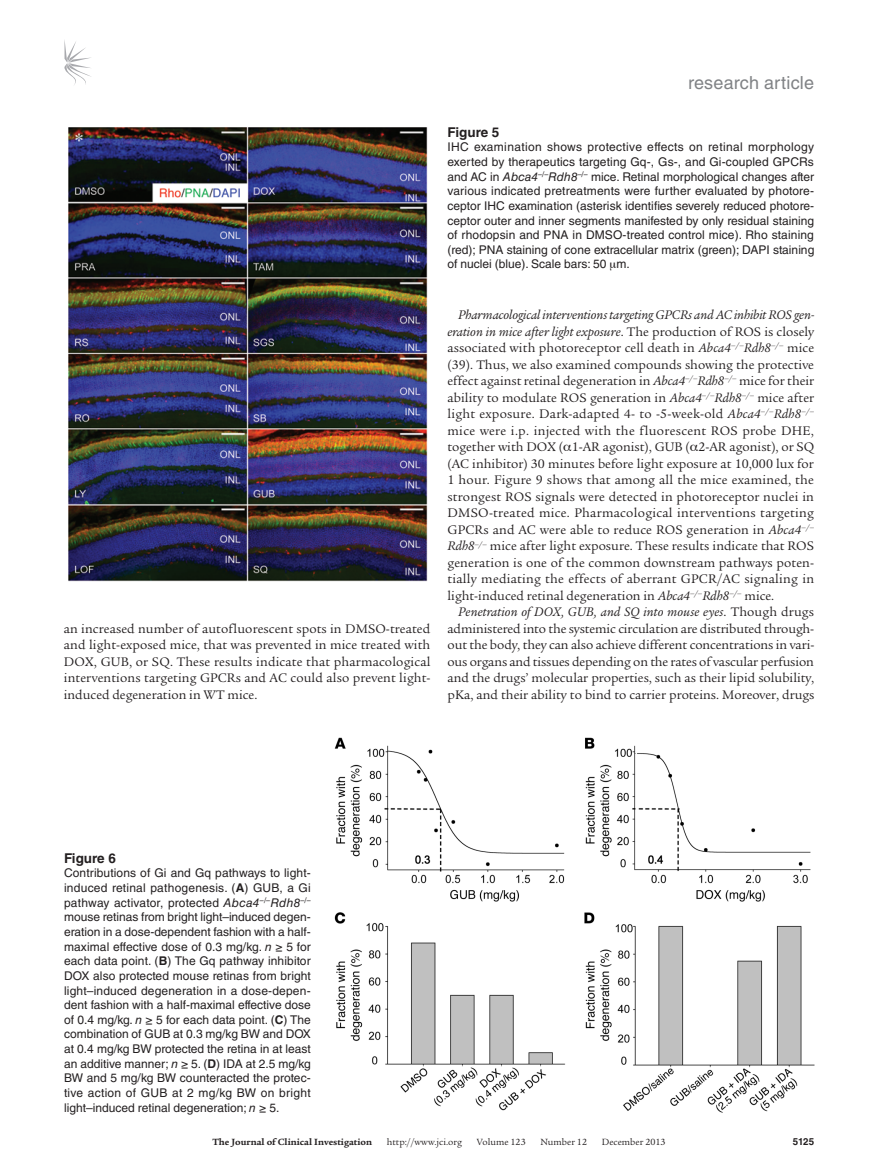
<style>
.page{position:relative;width:878px;height:1175px;background:#fff}
.page>*{position:absolute;margin:0;border:0;box-sizing:border-box;transform-origin:0 0}
.t1{font:18px "Helvetica LT Std";letter-spacing:.01em;color:#808285}
.t2{font:13.5px/16.5px "Legacy Serif Std";color:#231f20;text-align:justify}
.t3{font:700 13.5px "Helvetica LT Std";color:#231f20}
.t4{font:12px/14.7px "Helvetica LT Std";color:#231f20;text-align:justify}
.t5{font:9.75px "Legacy Serif Std";color:#231f20}
.t6{font:700 9.75px "Legacy Serif Std";color:#231f20}
.t7{font:700 9.75px "Helvetica LT Std";color:#231f20}
.s1{font-style:italic}
.s2{font-weight:700}
</style>
<div class="page">
<svg style="left:64px;top:40px;width:27px;height:45px"></svg>
<img style="left:68px;top:127px;width:360px;height:455px">
<img style="left:334px;top:737px;width:481px;height:376px">
<h1 class="t1" style="left:688px;top:73px;width:127px">research article</h1>
<p class="t2" style="left:64px;top:620px;width:368px">an increased number of autofluorescent spots in DMSO-treated and light-exposed mice, that was prevented in mice treated with DOX, GUB, or SQ. These results indicate that pharmacological interventions targeting GPCRs and AC could also prevent light&shy;induced degeneration in WT mice.</p>
<p class="t3" style="left:447px;top:124px;width:53px">Figure 5</p>
<p class="t4" style="left:447px;top:140px;width:368px">IHC examination shows protective effects on retinal morphology exerted by therapeutics targeting Gq-, Gs-, and Gi-coupled GPCRs and AC in <span class="s1">Abca4</span><sup>–/–</sup><span class="s1">Rdh8</span><sup>–/–</sup> mice. Retinal morphological changes after various indicated pretreatments were further evaluated by photore&shy;ceptor IHC examination (asterisk identifies severely reduced photore&shy;ceptor outer and inner segments manifested by only residual staining of rhodopsin and PNA in DMSO-treated control mice). Rho staining (red); PNA staining of cone extracellular matrix (green); DAPI staining of nuclei (blue). Scale bars: 50 m.</p>
<p class="t2" style="left:447px;top:307px;width:368px;text-indent:11px"><span class="s1">Pharmacological interventions targeting GPCRs and AC inhibit ROS gen&shy;eration in mice after light exposure</span>. The production of ROS is closely associated with photoreceptor cell death in <span class="s1">Abca4</span><sup>–/–</sup><span class="s1">Rdh8</span><sup>–/–</sup> mice (39). Thus, we also examined compounds showing the protective effect against retinal degeneration in <span class="s1">Abca4</span><sup>–/–</sup><span class="s1">Rdh8</span><sup>–/–</sup> mice for their ability to modulate ROS generation in <span class="s1">Abca4</span><sup>–/–</sup><span class="s1">Rdh8</span><sup>–/–</sup> mice after light exposure. Dark-adapted 4- to -5-week-old <span class="s1">Abca4</span><sup>–/–</sup><span class="s1">Rdh8</span><sup>–/– </sup>mice were i.p. injected with the fluorescent ROS probe DHE, together with DOX ( 1-AR agonist), GUB ( 2-AR agonist), or SQ (AC inhibitor) 30 minutes before light exposure at 10,000 lux for 1 hour. Figure 9 shows that among all the mice examined, the strongest ROS signals were detected in photoreceptor nuclei in DMSO-treated mice. Pharmacological interventions targeting GPCRs and AC were able to reduce ROS generation in <span class="s1">Abca4</span><sup>–/– </sup><span class="s1">Rdh8</span><sup>–/–</sup> mice after light exposure. These results indicate that ROS generation is one of the common downstream pathways poten&shy;tially mediating the effects of aberrant GPCR/AC signaling in light-induced retinal degeneration in <span class="s1">Abca4</span><sup>–/–</sup><span class="s1">Rdh8</span><sup>–/–</sup> mice.</p>
<p class="t2" style="left:447px;top:604px;width:368px;text-indent:11px"><span class="s1">Penetration of DOX, GUB, and SQ into mouse eyes</span>. Though drugs administered into the systemic circulation are distributed through&shy;out the body, they can also achieve different concentrations in vari&shy;ous organs and tissues depending on the rates of vascular perfusion and the drugs’ molecular properties, such as their lipid solubility, pKa, and their ability to bind to carrier proteins. Moreover, drugs</p>
<p class="t3" style="left:64px;top:849px;width:53px">Figure 6</p>
<p class="t4" style="left:64px;top:866px;width:248px">Contributions of Gi and Gq pathways to light&shy;induced retinal pathogenesis. (<span class="s2">A</span>) GUB, a Gi pathway activator, protected <span class="s1">Abca4</span><sup>–/–</sup><span class="s1">Rdh8</span><sup>–/– </sup>mouse retinas from bright light–induced degen&shy;eration in a dose-dependent fashion with a half&shy;maximal effective dose of 0.3 mg/kg. <span class="s1">n</span> ≥ 5 for each data point. (<span class="s2">B</span>) The Gq pathway inhibitor DOX also protected mouse retinas from bright light–induced degeneration in a dose-depen&shy;dent fashion with a half-maximal effective dose of 0.4 mg/kg. <span class="s1">n</span> ≥ 5 for each data point. (<span class="s2">C</span>) The combination of GUB at 0.3 mg/kg BW and DOX at 0.4 mg/kg BW protected the retina in at least an additive manner; <span class="s1">n</span> ≥ 5. (<span class="s2">D</span>) IDA at 2.5 mg/kg BW and 5 mg/kg BW counteracted the protec&shy;tive action of GUB at 2 mg/kg BW on bright light–induced retinal degeneration; <span class="s1">n</span> ≥ 5.</p>
<p class="t6" style="left:212px;top:1135px;width:161px">The Journal of Clinical Investigation</p>
<p class="t5" style="left:387px;top:1136px;width:77px">http://www.jci.org</p>
<p class="t5" style="left:476px;top:1136px;width:50px">Volume 123</p>
<p class="t5" style="left:540px;top:1136px;width:48px">Number 12</p>
<p class="t5" style="left:602px;top:1136px;width:65px">December 2013</p>
<p class="t7" style="left:792px;top:1135px;width:23px">5125</p>
</div>
